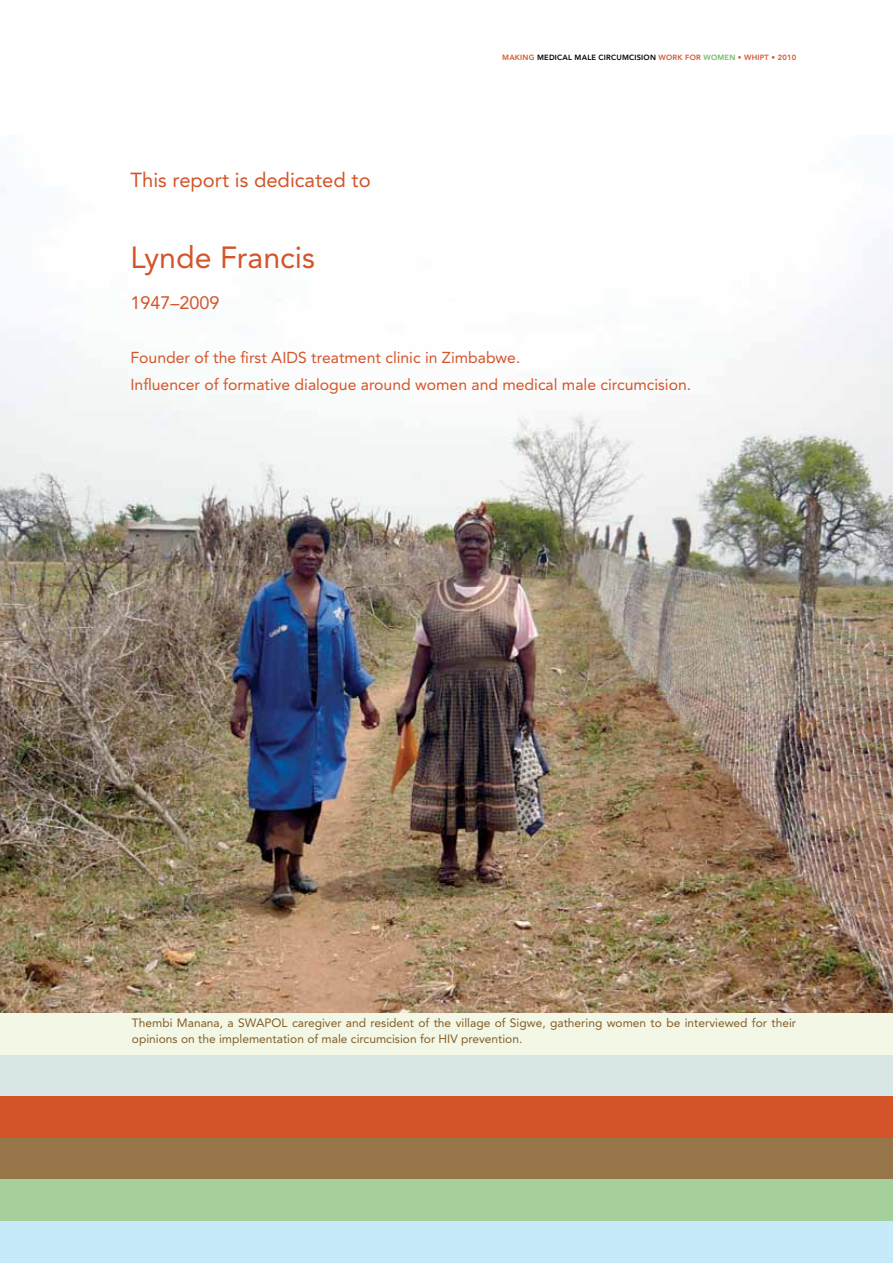
<style>
.page{position:relative;width:893px;height:1263px;background:#fff}
.page>*{position:absolute;margin:0;border:0;box-sizing:border-box;transform-origin:0 0}
.t1{font:30.3px "Avenir";color:#d4542a}
.t2{font:20.25px "Avenir";color:#d4542a}
.t3{font:18px "Avenir";color:#d4542a}
.t4{font:15.75px/27px "Avenir";color:#d4542a}
.t5{font:12px/16.5px "Avenir";color:#835c27}
.t6{font:800 7.5px "Avenir";letter-spacing:.025em;color:#d4542a}
.s1{color:#000}
.s2{color:#70b965}
</style>
<div class="page">
<img style="left:0;top:186px;width:892px;height:827px">
<div style="left:0;top:1013px;width:892px;height:42px;background:#f3f8e6"></div>
<div style="left:0;top:1055px;width:892px;height:41px;background:#d8e7e6"></div>
<div style="left:0;top:1096px;width:892px;height:42px;background:#d4542a"></div>
<div style="left:0;top:1138px;width:892px;height:41px;background:#987548"></div>
<div style="left:0;top:1179px;width:892px;height:42px;background:#a4ce9a"></div>
<div style="left:0;top:1221px;width:892px;height:41px;background:#c7eafb"></div>
<h2 class="t2" style="left:131px;top:169px;width:242px">This report is dedicated to</h2>
<h1 class="t1" style="left:131px;top:240px;width:186px">Lynde Francis</h1>
<h3 class="t3" style="left:131px;top:292px;width:91px">1947–2009</h3>
<p class="t6" style="left:502px;top:53px;width:295px">MAKING <span class="s1">MEDICAL MALE CIRCUMCISION</span> WORK FOR <span class="s2">WOMEN</span> • WHIPT • 2010</p>
<h3 class="t4" style="left:131px;top:344px;width:562px">Founder of the first AIDS treatment clinic in Zimbabwe.<br>Influencer of formative dialogue around women and medical male circumcision.</h3>
<p class="t5" style="left:132px;top:1014px;width:666px">Thembi Manana, a SWAPOL caregiver and resident of the village of Sigwe, gathering women to be interviewed for their opinions on the implementation of male circumcision for HIV prevention.</p>
</div>
